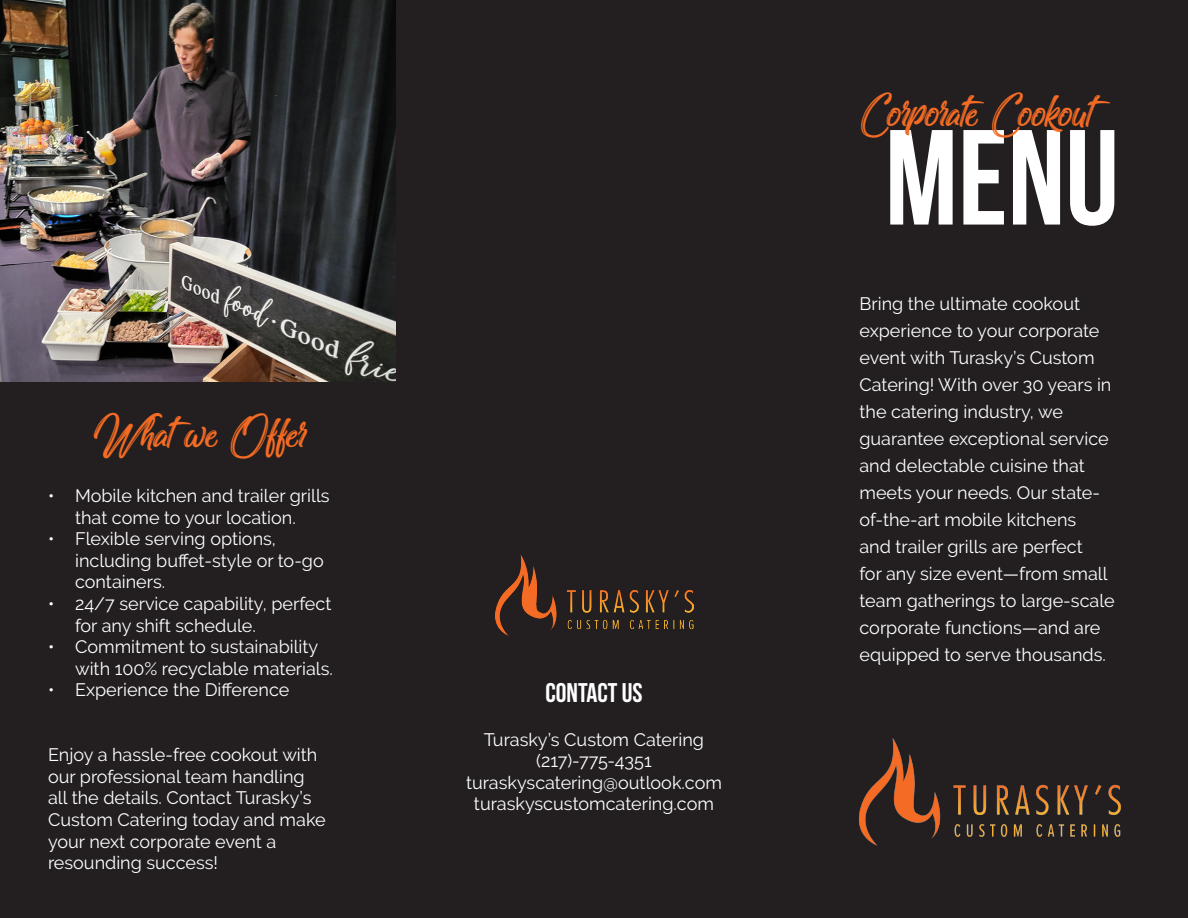
<style>
.page{position:relative;width:1188px;height:918px;background:#231f20}
.page>*{position:absolute;margin:0;border:0;box-sizing:border-box;transform-origin:0 0}
.t1{font:700 135px "Bebas Neue";color:#fff}
.t2{font:33px "Amazing Kids";letter-spacing:.005em;color:#f36b24}
.t3{font:700 27px "Bebas Neue";color:#fff}
.t4{font:18px/27px "Raleway";color:#fff}
</style>
<div class="page">
<img style="left:859px;top:738px;width:262px;height:108px">
<img style="left:496px;top:554px;width:197px;height:82px">
<img style="left:0;top:0;width:396px;height:382px">
<p class="t2" style="left:92px;top:416px;width:214px">Whatwe Offer</p>
<p class="t4" style="left:48px;top:485px;width:283px;line-height:21.6px;text-align:center">• Mobile kitchen and trailer grills that come to your location.</p>
<p class="t4" style="left:75px;top:528px;width:250px;line-height:21.6px;text-indent:-27px">• Flexible serving options, including buffet-style or to-go containers.</p>
<p class="t4" style="left:75px;top:593px;width:258px;line-height:21.6px;text-indent:-27px">• 24/7 service capability, perfect for any shift schedule.</p>
<p class="t4" style="left:75px;top:636px;width:259px;line-height:21.6px;text-indent:-27px">• Commitment to sustainability with 100% recyclable materials.</p>
<p class="t4" style="left:48px;top:677px;width:243px">• Experience the Difference</p>
<p class="t4" style="left:48px;top:744px;width:279px;line-height:21.6px">Enjoy a hassle-free cookout with our professional team handling all the details. Contact Turasky’s<br>Custom Catering today and make your next corporate event a resounding success!</p>
<p class="t3" style="left:545px;top:678px;width:99px">CONTACT US</p>
<p class="t4" style="left:484px;top:726px;width:222px">Turasky’s Custom Catering</p>
<p class="t4" style="left:536px;top:747px;width:117px">(217)-775-4351</p>
<p class="t4" style="left:466px;top:769px;width:257px">turaskyscatering@outlook.com</p>
<p class="t4" style="left:474px;top:791px;width:242px">turaskyscustomcatering.com</p>
<p class="t2" style="left:859px;top:96px;width:254px">Corporate Cookout</p>
<p class="t1" style="left:885px;top:104px;width:236px">MENU</p>
<p class="t4" style="left:860px;top:290px;width:257px">Bring the ultimate cookout experience to your corporate event with Turasky’s Custom<br>Catering! With over 30 years in the catering industry, we guarantee exceptional service and delectable cuisine that meets your needs. Our state&shy;of-the-art mobile kitchens<br>and trailer grills are perfect<br>for any size event—from small team gatherings to large-scale corporate functions—and are equipped to serve thousands.</p>
</div>
